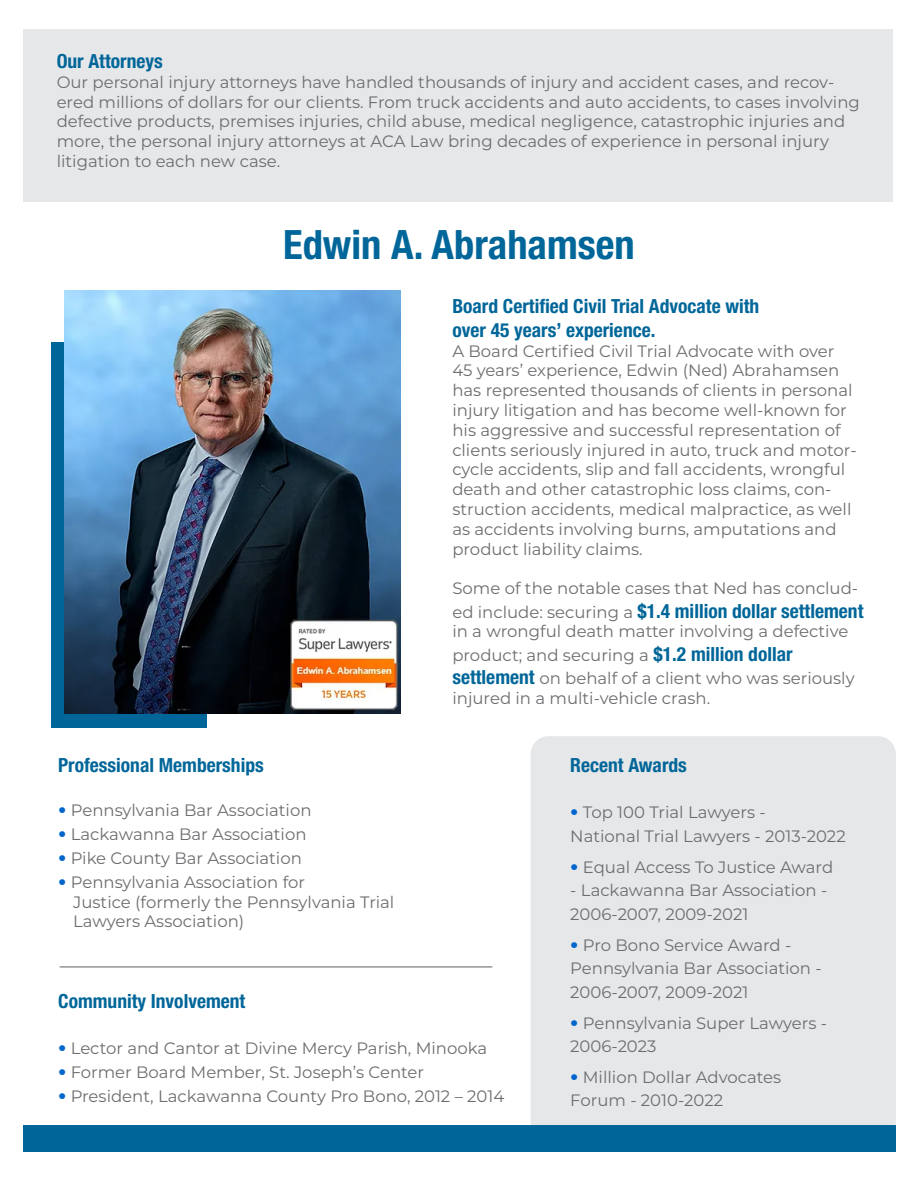
<style>
.page{position:relative;width:918px;height:1188px;background:#fff}
.page>*{position:absolute;margin:0;border:0;box-sizing:border-box;transform-origin:0 0}
.t1{font:700 condensed 40.5px "Helvetica Neue LT Std";color:#069}
.t2{font:700 condensed 19.5px "Helvetica Neue LT Std";color:#069}
.t3{font:16.5px/19.8px "Montserrat";color:#6c6d70}
.s1{font-family:"Montserrat";font-weight:400;font-stretch:normal;font-size:16.5px;color:#6c6d70}
.s2{font-family:"Helvetica Neue LT Std";font-weight:700;font-stretch:condensed;font-size:19.5px;color:#069}
.s3{font-family:"Helvetica Neue LT Std";font-stretch:condensed;color:#06c}
</style>
<div class="page">
<div style="left:531px;top:736px;width:365px;height:403px;background:#e6e7e9;border-radius:18px"></div>
<div style="left:23px;top:29px;width:870px;height:173px;background:#e6e7e9"></div>
<div style="left:51px;top:343px;width:155px;height:385px;background:#069"></div>
<img style="left:64px;top:290px;width:336px;height:423px">
<hr style="left:60px;top:966px;width:432px;height:2px;background:#939598">
<div style="left:23px;top:1125px;width:873px;height:27px;background:#069"></div>
<p class="t2" style="left:57px;top:49px;width:108px">Our Attorneys</p>
<p class="t3" style="left:57px;top:71px;width:805px">Our personal injury attorneys have handled thousands of injury and accident cases, and recov&shy;ered millions of dollars for our clients. From truck accidents and auto accidents, to cases involving defective products, premises injuries, child abuse, medical negligence, catastrophic injuries and more, the personal injury attorneys at ACA Law bring decades of experience in personal injury litigation to each new case.</p>
<p class="t1" style="left:283px;top:220px;width:353px">Edwin A. Abrahamsen</p>
<p class="t2" style="left:452px;top:295px;width:308px">Board Certified Civil Trial Advocate with</p>
<p class="t2" style="left:452px;top:318px;width:205px">over 45 years’ experience.</p>
<p class="t3" style="left:452px;top:340px;width:406px">A Board Certified Civil Trial Advocate with over 45 years’ experience, Edwin (Ned) Abrahamsen has represented thousands of clients in personal injury litigation and has become well-known for his aggressive and successful representation of clients seriously injured in auto, truck and motor&shy;cycle accidents, slip and fall accidents, wrongful death and other catastrophic loss claims, con&shy;struction accidents, medical malpractice, as well as accidents involving burns, amputations and product liability claims.</p>
<p class="t3" style="left:452px;top:578px;width:407px">Some of the notable cases that Ned has conclud-</p>
<p class="t2" style="left:452px;top:599px;width:413px"><span class="s1">ed include: securing a</span> $1.4 million dollar settlement</p>
<p class="t3" style="left:452px;top:619px;width:404px;line-height:23.4px">in a wrongful death matter involving a defective product; and securing a <span class="s2">$1.2 million dollar settlement</span> on behalf of a client who was seriously</p>
<p class="t3" style="left:452px;top:688px;width:259px">injured in a multi-vehicle crash.</p>
<p class="t2" style="left:58px;top:753px;width:207px">Professional Memberships</p>
<p class="t3" style="left:58px;top:799px;width:255px"><span class="s3">•</span> Pennsylvania Bar Association</p>
<p class="t3" style="left:58px;top:823px;width:250px"><span class="s3">•</span> Lackawanna Bar Association</p>
<p class="t3" style="left:58px;top:847px;width:245px"><span class="s3">•</span> Pike County Bar Association</p>
<p class="t3" style="left:73px;top:871px;width:323px;text-indent:-15px"><span class="s3">•</span> Pennsylvania Association for<br>Justice (formerly the Pennsylvania Trial<br>Lawyers Association)</p>
<p class="t2" style="left:58px;top:989px;width:189px">Community Involvement</p>
<p class="t3" style="left:58px;top:1037px;width:431px"><span class="s3">•</span> Lector and Cantor at Divine Mercy Parish, Minooka</p>
<p class="t3" style="left:58px;top:1061px;width:367px"><span class="s3">•</span> Former Board Member, St. Joseph’s Center</p>
<p class="t3" style="left:58px;top:1085px;width:448px"><span class="s3">•</span> President, Lackawanna County Pro Bono, 2012 – 2014</p>
<p class="t2" style="left:570px;top:753px;width:118px">Recent Awards</p>
<p class="t3" style="left:570px;top:799px;width:277px;line-height:24px"><span class="s3">•</span> Top 100 Trial Lawyers -<br>National Trial Lawyers - 2013-2022</p>
<p class="t3" style="left:570px;top:857px;width:264px"><span class="s3">•</span> Equal Access To Justice Award</p>
<p class="t3" style="left:570px;top:877px;width:259px;line-height:24px">- Lackawanna Bar Association -<br>2006-2007, 2009-2021</p>
<p class="t3" style="left:570px;top:933px;width:253px;line-height:22.5px"><span class="s3">•</span> Pro Bono Service Award -<br>Pennsylvania Bar Association -</p>
<p class="t3" style="left:570px;top:981px;width:180px">2006-2007, 2009-2021</p>
<p class="t3" style="left:570px;top:1011px;width:258px;line-height:22.5px"><span class="s3">•</span> Pennsylvania Super Lawyers -<br>2006-2023</p>
<p class="t3" style="left:570px;top:1065px;width:212px;line-height:22.5px"><span class="s3">•</span> Million Dollar Advocates<br>Forum - 2010-2022</p>
</div>
